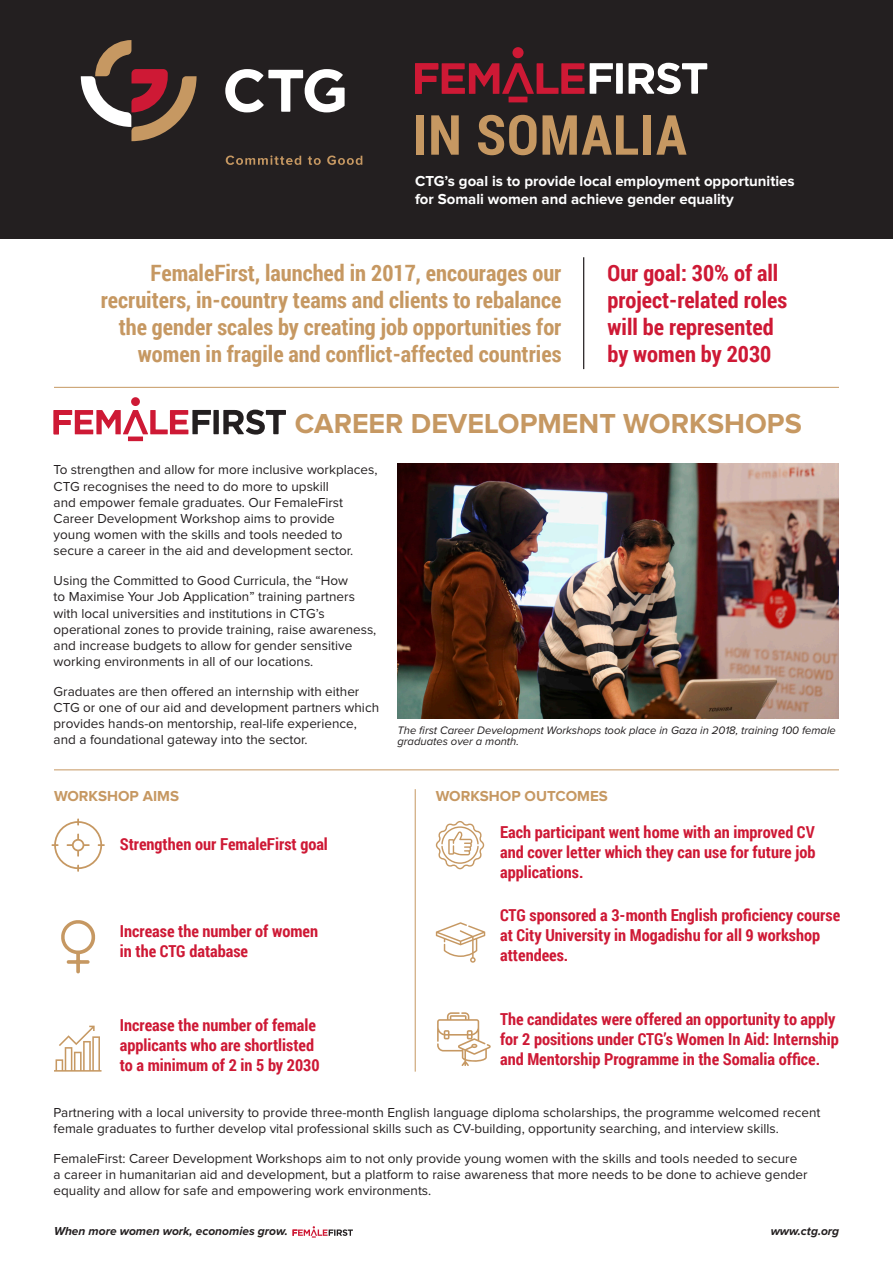
<style>
.page{position:relative;width:893px;height:1263px;background:#fff}
.page>*{position:absolute;margin:0;border:0;box-sizing:border-box;transform-origin:0 0}
.t1{font:700 55.35px "Roboto Condensed";letter-spacing:.02em;color:#c69862}
.t2{font:700 28.5px "Proxima Nova";color:#c69862}
.t3{font:700 22.5px/27px "Roboto Condensed";color:#c69862;text-align:right}
.t4{font:700 22.5px/27px "Roboto Condensed";color:#ce1935}
.t5{font:700 16.5px/19.8px "Roboto Condensed";color:#ce1935}
.t6{font:700 15px/18px "Proxima Nova";color:#fff}
.t7{font:700 15px "Proxima Nova";color:#c69862}
.t8{font:13.5px/16.2px "Proxima Nova";color:#231f20}
.t9{font:italic 700 12px "Proxima Nova";color:#231f20}
.t10{font:italic 11.25px/11.2px "Proxima Nova";color:#231f20}
.s1{color:#fff}
</style>
<div class="page">
<hr style="left:583px;top:257px;width:1px;height:112px;background:#231f20">
<div style="left:0;top:0;width:893px;height:238px;background:#231f20"></div>
<svg style="left:81px;top:40px;width:116px;height:101px"></svg>
<svg style="left:225px;top:69px;width:120px;height:43px"></svg>
<svg style="left:226px;top:155px;width:75px;height:10px"></svg>
<svg style="left:308px;top:156px;width:13px;height:9px"></svg>
<svg style="left:327px;top:156px;width:35px;height:9px"></svg>
<svg style="left:54px;top:1026px;width:48px;height:45px"></svg>
<svg style="left:61px;top:920px;width:34px;height:53px"></svg>
<svg style="left:51px;top:818px;width:54px;height:54px"></svg>
<svg style="left:436px;top:922px;width:49px;height:41px"></svg>
<svg style="left:437px;top:1012px;width:54px;height:54px"></svg>
<svg style="left:436px;top:821px;width:48px;height:48px"></svg>
<img style="left:397px;top:464px;width:442px;height:255px">
<hr style="left:54px;top:387px;width:785px;height:1px;background:#c69862">
<hr style="left:54px;top:770px;width:785px;height:1px;background:#c69862">
<hr style="left:415px;top:789px;width:1px;height:282px;background:#c69862">
<div style="left:509px;top:97px;width:18px;height:5px;background:#ce1935"></div>
<div style="left:616px;top:63px;width:7px;height:31px;background:#fff"></div>
<svg style="left:629px;top:63px;width:78px;height:31px"></svg>
<div style="left:512px;top:47px;width:12px;height:11px;background:#ce1935;border-radius:50%"></div>
<svg style="left:415px;top:63px;width:198px;height:31px"></svg>
<div style="left:128px;top:436px;width:15px;height:5px;background:#ce1935"></div>
<div style="left:213px;top:410px;width:6px;height:24px;background:#231f20"></div>
<svg style="left:223px;top:410px;width:63px;height:25px"></svg>
<div style="left:131px;top:397px;width:9px;height:9px;background:#ce1935;border-radius:50%"></div>
<svg style="left:54px;top:410px;width:157px;height:24px"></svg>
<svg style="left:293px;top:1226px;width:60px;height:11px"></svg>
<p class="t1" style="left:413px;top:96px;width:275px">IN SOMALIA</p>
<p class="t6" style="left:415px;top:173px;width:381px">CTG’s goal is to provide local employment opportunities for Somali women and achieve gender equality</p>
<p class="t3" style="left:101px;top:258px;width:462px">FemaleFirst, launched in 2017, encourages our recruiters, in-country teams and clients to rebalance the gender scales by creating job opportunities for women in fragile and conflict-affected countries</p>
<p class="t4" style="left:607px;top:258px;width:181px">Our goal: 30% of all project-related roles will be represented by women by 2030</p>
<p class="t2" style="left:91px;top:411px;width:712px"><span class="s1">FEMALE FIRST:</span> CAREER DEVELOPMENT WORKSHOPS</p>
<p class="t8" style="left:54px;top:462px;width:325px">To strengthen and allow for more inclusive workplaces, CTG recognises the need to do more to upskill<br>and empower female graduates. Our FemaleFirst Career Development Workshop aims to provide<br>young women with the skills and tools needed to secure a career in the aid and development sector.</p>
<p class="t8" style="left:54px;top:573px;width:324px">Using the Committed to Good Curricula, the “How<br>to Maximise Your Job Application” training partners with local universities and institutions in CTG’s operational zones to provide training, raise awareness, and increase budgets to allow for gender sensitive working environments in all of our locations.</p>
<p class="t8" style="left:54px;top:684px;width:327px">Graduates are then offered an internship with either CTG or one of our aid and development partners which provides hands-on mentorship, real-life experience, and a foundational gateway into the sector.</p>
<p class="t7" style="left:54px;top:789px;width:126px">WORKSHOP AIMS</p>
<p class="t5" style="left:120px;top:833px;width:210px">Strengthen our FemaleFirst goal</p>
<p class="t5" style="left:120px;top:921px;width:200px">Increase the number of women in the CTG database</p>
<p class="t10" style="left:397px;top:724px;width:440px">The first Career Development Workshops took place in Gaza in 2018, training 100 female graduates over a month.</p>
<p class="t7" style="left:436px;top:789px;width:174px">WORKSHOP OUTCOMES</p>
<p class="t5" style="left:500px;top:822px;width:317px;text-align:justify">Each participant went home with an improved CV and cover letter which they can use for future job applications.</p>
<p class="t5" style="left:500px;top:905px;width:342px">CTG sponsored a 3-month English proficiency course at City University in Mogadishu for all 9 workshop attendees.</p>
<p class="t5" style="left:120px;top:1015px;width:201px">Increase the number of female applicants who are shortlisted to a minimum of 2 in 5 by 2030</p>
<p class="t5" style="left:500px;top:1009px;width:340px">The candidates were offered an opportunity to apply for 2 positions under CTG’s Women In Aid: Internship and Mentorship Programme in the Somalia office.</p>
<p class="t8" style="left:54px;top:1104px;width:768px">Partnering with a local university to provide three-month English language diploma scholarships, the programme welcomed recent female graduates to further develop vital professional skills such as CV-building, opportunity searching, and interview skills.</p>
<p class="t8" style="left:54px;top:1150px;width:755px">FemaleFirst: Career Development Workshops aim to not only provide young women with the skills and tools needed to secure a career in humanitarian aid and development, but a platform to raise awareness that more needs to be done to achieve gender equality and allow for safe and empowering work environments.</p>
<p class="t9" style="left:54px;top:1222px;width:235px">When more women work, economies grow.</p>
<p class="t9" style="left:771px;top:1222px;width:70px">www.ctg.org</p>
</div>
